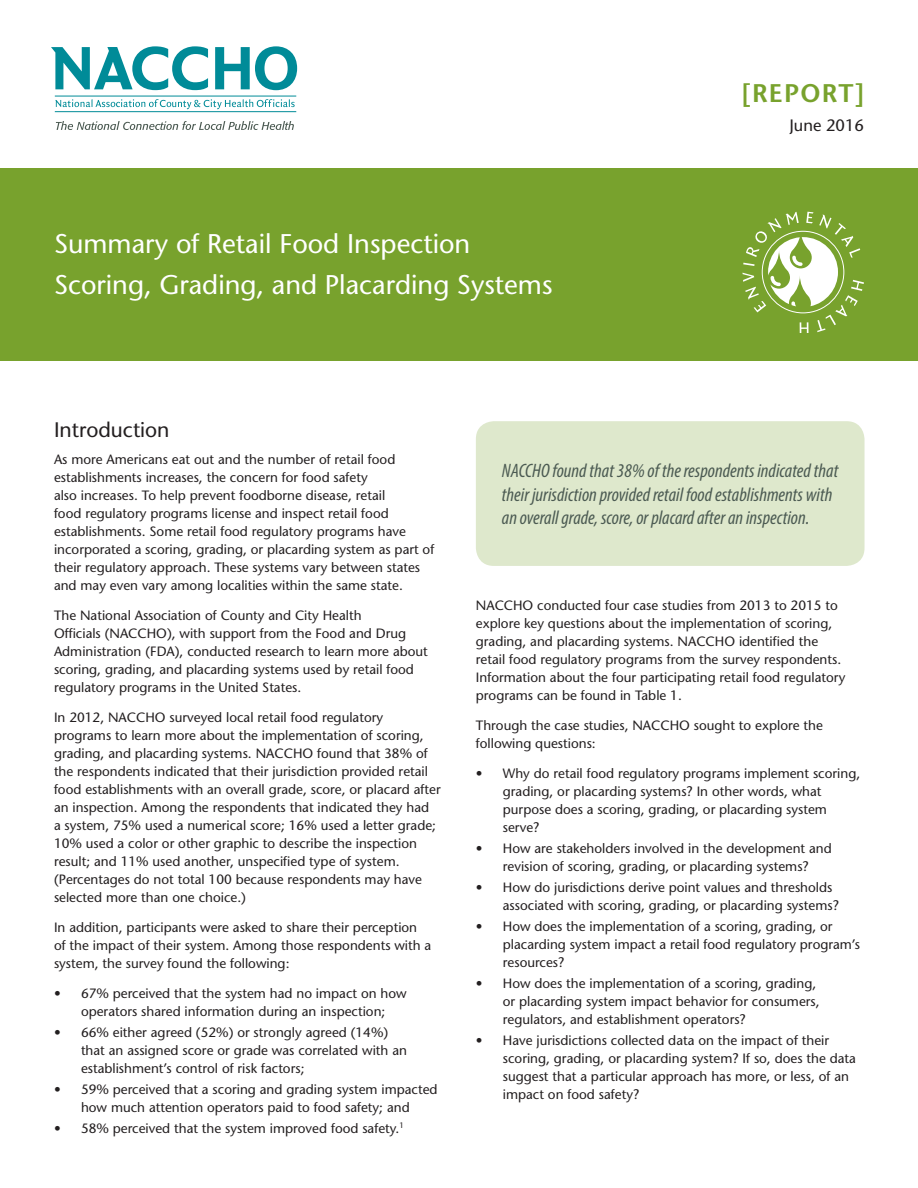
<style>
.page{position:relative;width:918px;height:1188px;background:#fff}
.page>*{position:absolute;margin:0;border:0;box-sizing:border-box;transform-origin:0 0}
.t1{font:27px/40.5px "Stone Sans";color:#fff}
.t2{font:600 25.5px "Stone Sans";letter-spacing:.05em;color:#78a22d}
.A{font:21px "Stone Sans";color:#231f20}
.body_copy{font:italic condensed 19.5px/23.4px "Myriad Pro";color:#4b5a52}
.t3{font:16.5px "Stone Sans";color:#231f20}
.body_copy-2{font:13.5px/18px "Stone Sans";color:#231f20}
</style>
<div class="page">
<div style="left:0;top:168px;width:918px;height:193px;background:#78a22d"></div>
<svg style="left:56px;top:121px;width:238px;height:9px"></svg>
<svg style="left:51px;top:46px;width:157px;height:44px"></svg>
<svg style="left:215px;top:46px;width:82px;height:44px"></svg>
<svg style="left:55px;top:99px;width:240px;height:10px"></svg>
<hr style="left:55px;top:96px;width:241px;height:1px;background:#008b98">
<hr style="left:55px;top:111px;width:241px;height:1px;background:#008b98">
<svg style="left:743px;top:212px;width:121px;height:121px"></svg>
<div style="left:476px;top:421px;width:389px;height:145px;background:#dee8cc;border-radius:18px"></div>
<p class="t1" style="left:54px;top:224px;width:500px">Summary of Retail Food Inspection<br>Scoring, Grading, and Placarding Systems</p>
<p class="t2" style="left:742px;top:78px;width:124px">[REPORT]</p>
<p class="t3" style="left:789px;top:115px;width:76px">June 2016</p>
<p class="A" style="left:54px;top:417px;width:117px">Introduction</p>
<p class="body_copy-2" style="left:54px;top:450px;width:382px">As more Americans eat out and the number of retail food establishments increases, the concern for food safety<br>also increases. To help prevent foodborne disease, retail<br>food regulatory programs license and inspect retail food establishments. Some retail food regulatory programs have incorporated a scoring, grading, or placarding system as part of their regulatory approach. These systems vary between states and may even vary among localities within the same state.</p>
<p class="body_copy-2" style="left:54px;top:606px;width:375px">The National Association of County and City Health<br>Officials (NACCHO), with support from the Food and Drug Administration (FDA), conducted research to learn more about scoring, grading, and placarding systems used by retail food regulatory programs in the United States.</p>
<p class="body_copy-2" style="left:54px;top:708px;width:388px">In 2012, NACCHO surveyed local retail food regulatory programs to learn more about the implementation of scoring, grading, and placarding systems. NACCHO found that 38% of the respondents indicated that their jurisdiction provided retail food establishments with an overall grade, score, or placard after an inspection. Among the respondents that indicated they had<br>a system, 75% used a numerical score; 16% used a letter grade; 10% used a color or other graphic to describe the inspection result; and 11% used another, unspecified type of system. (Percentages do not total 100 because respondents may have selected more than one choice.)</p>
<p class="body_copy-2" style="left:54px;top:918px;width:379px">In addition, participants were asked to share their perception of the impact of their system. Among those respondents with a system, the survey found the following:</p>
<p class="body_copy-2" style="left:54px;top:984px;width:354px;text-align:center">• 67% perceived that the system had no impact on how operators shared information during an inspection;</p>
<p class="body_copy-2" style="left:81px;top:1023px;width:327px;text-indent:-27px">• 66% either agreed (52%) or strongly agreed (14%) that an assigned score or grade was correlated with an establishment’s control of risk factors;</p>
<p class="body_copy-2" style="left:54px;top:1080px;width:385px;text-align:center">• 59% perceived that a scoring and grading system impacted how much attention operators paid to food safety; and</p>
<p class="body_copy-2" style="left:54px;top:1119px;width:351px">• 58% perceived that the system improved food safety.<sup>1</sup></p>
<p class="body_copy" style="left:502px;top:459px;width:338px">NACCHO found that 38% of the respondents indicated that their jurisdiction provided retail food establishments with an overall grade, score, or placard after an inspection.</p>
<p class="body_copy-2" style="left:476px;top:596px;width:371px">NACCHO conducted four case studies from 2013 to 2015 to explore key questions about the implementation of scoring, grading, and placarding systems. NACCHO identified the retail food regulatory programs from the survey respondents.<br>Information about the four participating retail food regulatory programs can be found in Table 1.</p>
<p class="body_copy-2" style="left:476px;top:716px;width:349px">Through the case studies, NACCHO sought to explore the following questions:</p>
<p class="body_copy-2" style="left:503px;top:764px;width:359px;text-indent:-27px">• Why do retail food regulatory programs implement scoring, grading, or placarding systems? In other words, what purpose does a scoring, grading, or placarding system serve?</p>
<p class="body_copy-2" style="left:476px;top:839px;width:357px;text-align:center">• How are stakeholders involved in the development and revision of scoring, grading, or placarding systems?</p>
<p class="body_copy-2" style="left:503px;top:878px;width:338px;text-indent:-27px">• How do jurisdictions derive point values and thresholds associated with scoring, grading, or placarding systems?</p>
<p class="body_copy-2" style="left:503px;top:917px;width:359px;text-indent:-27px">• How does the implementation of a scoring, grading, or placarding system impact a retail food regulatory program’s resources?</p>
<p class="body_copy-2" style="left:503px;top:974px;width:318px;text-indent:-27px">• How does the implementation of a scoring, grading, or placarding system impact behavior for consumers, regulators, and establishment operators?</p>
<p class="body_copy-2" style="left:503px;top:1031px;width:355px;text-indent:-27px">• Have jurisdictions collected data on the impact of their scoring, grading, or placarding system? If so, does the data suggest that a particular approach has more, or less, of an impact on food safety?</p>
</div>
